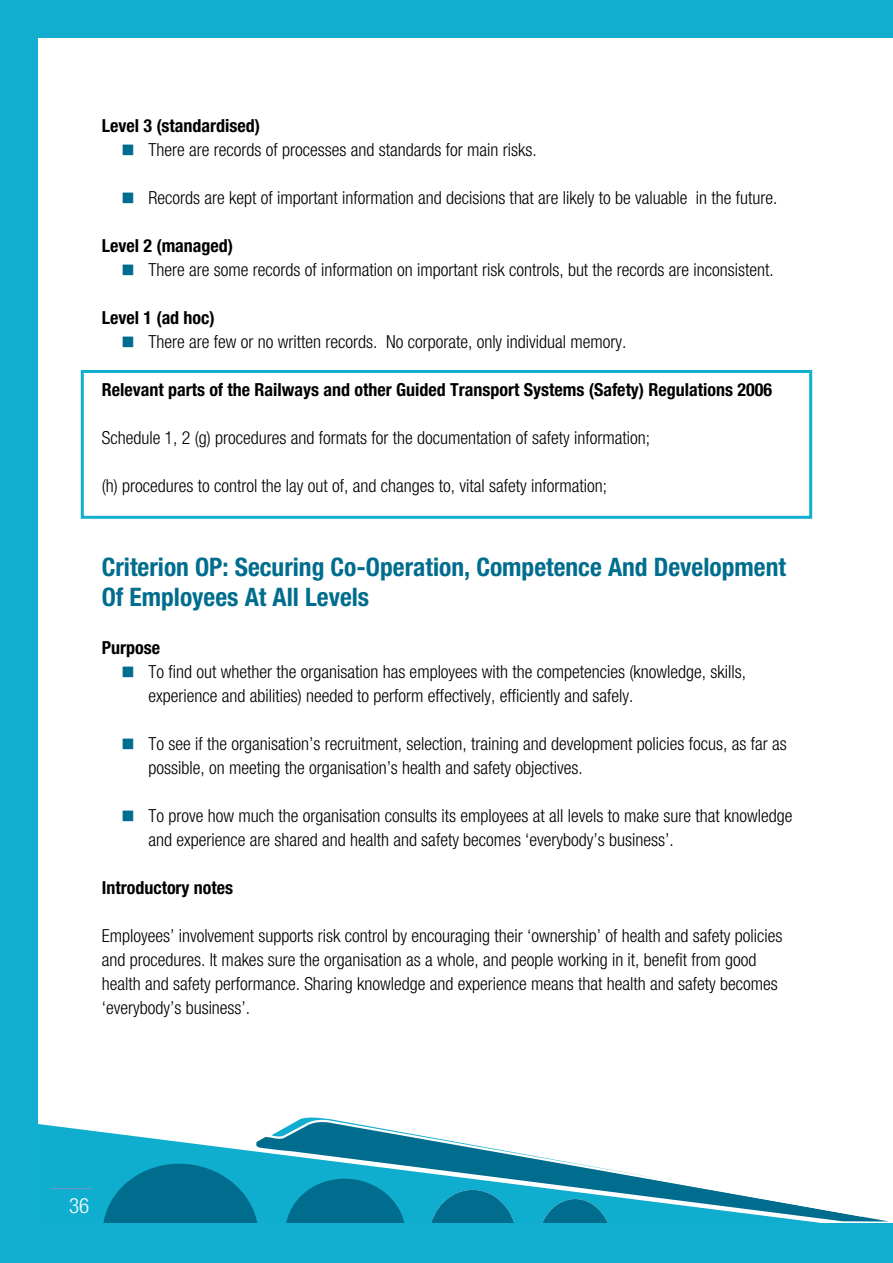
<style>
.page{position:relative;width:893px;height:1263px;background:#fff}
.page>*{position:absolute;margin:0;border:0;box-sizing:border-box;transform-origin:0 0}
.t1{font:700 condensed 25.5px/30px "Helvetica Neue LT Std";color:#006d8f}
.t2{font:300 condensed 21px "Helvetica Neue LT Std";color:#fff}
.t3{font:300 condensed 18px/24px "Helvetica Neue LT Std";color:#000}
.t4{font:700 condensed 18px "Helvetica Neue LT Std";color:#000}
</style>
<div class="page">
<svg style="left:37px;top:1117px;width:673px;height:73px"></svg>
<svg style="left:37px;top:1190px;width:856px;height:34px;fill:#0faecf"></svg>
<svg style="left:283px;top:1176px;width:125px;height:48px;background:#0583a4"></svg>
<svg style="left:100px;top:1160px;width:162px;height:64px;background:#0582a3"></svg>
<div style="left:0;top:0;width:893px;height:37px;background:#12aecf"></div>
<div style="left:0;top:1224px;width:893px;height:39px;background:#12aecf"></div>
<div style="left:0;top:0;width:37px;height:1243px;background:#12aecf"></div>
<hr style="left:51px;top:1188px;width:40px;height:1px;background:#6697cb">
<div style="left:81px;top:370px;width:731px;height:149px;border:3px solid #12aed0"></div>
<p class="t4" style="left:102px;top:115px;width:160px">Level 3 (standardised)</p>
<p class="t3" style="left:148px;top:137px;width:390px">There are records of processes and standards for main risks.</p>
<p class="t3" style="left:148px;top:185px;width:630px">Records are kept of important information and decisions that are likely to be valuable in the future.</p>
<p class="t4" style="left:102px;top:235px;width:133px">Level 2 (managed)</p>
<p class="t3" style="left:148px;top:257px;width:627px">There are some records of information on important risk controls, but the records are inconsistent.</p>
<p class="t4" style="left:102px;top:307px;width:115px">Level 1 (ad hoc)</p>
<p class="t3" style="left:148px;top:329px;width:479px">There are few or no written records. No corporate, only individual memory.</p>
<p class="t4" style="left:102px;top:379px;width:672px">Relevant parts of the Railways and other Guided Transport Systems (Safety) Regulations 2006</p>
<p class="t3" style="left:102px;top:425px;width:550px">Schedule 1, 2 (g) procedures and formats for the documentation of safety information;</p>
<p class="t3" style="left:102px;top:473px;width:507px">(h) procedures to control the lay out of, and changes to, vital safety information;</p>
<h1 class="t1" style="left:102px;top:552px;width:686px">Criterion OP: Securing Co-Operation, Competence And Development<br>Of Employees At All Levels</h1>
<p class="t4" style="left:102px;top:637px;width:60px">Purpose</p>
<p class="t3" style="left:148px;top:659px;width:599px">To find out whether the organisation has employees with the competencies (knowledge, skills, experience and abilities) needed to perform effectively, efficiently and safely.</p>
<p class="t3" style="left:148px;top:731px;width:640px">To see if the organisation’s recruitment, selection, training and development policies focus, as far as possible, on meeting the organisation’s health and safety objectives.</p>
<p class="t3" style="left:148px;top:803px;width:645px">To prove how much the organisation consults its employees at all levels to make sure that knowledge and experience are shared and health and safety becomes ‘everybody’s business’.</p>
<p class="t4" style="left:102px;top:877px;width:133px">Introductory notes</p>
<p class="t3" style="left:102px;top:923px;width:682px">Employees’ involvement supports risk control by encouraging their ‘ownership’ of health and safety policies and procedures. It makes sure the organisation as a whole, and people working in it, benefit from good health and safety performance. Sharing knowledge and experience means that health and safety becomes ‘everybody’s business’.</p>
<p class="t2" style="left:69px;top:1194px;width:22px">36</p>
</div>
